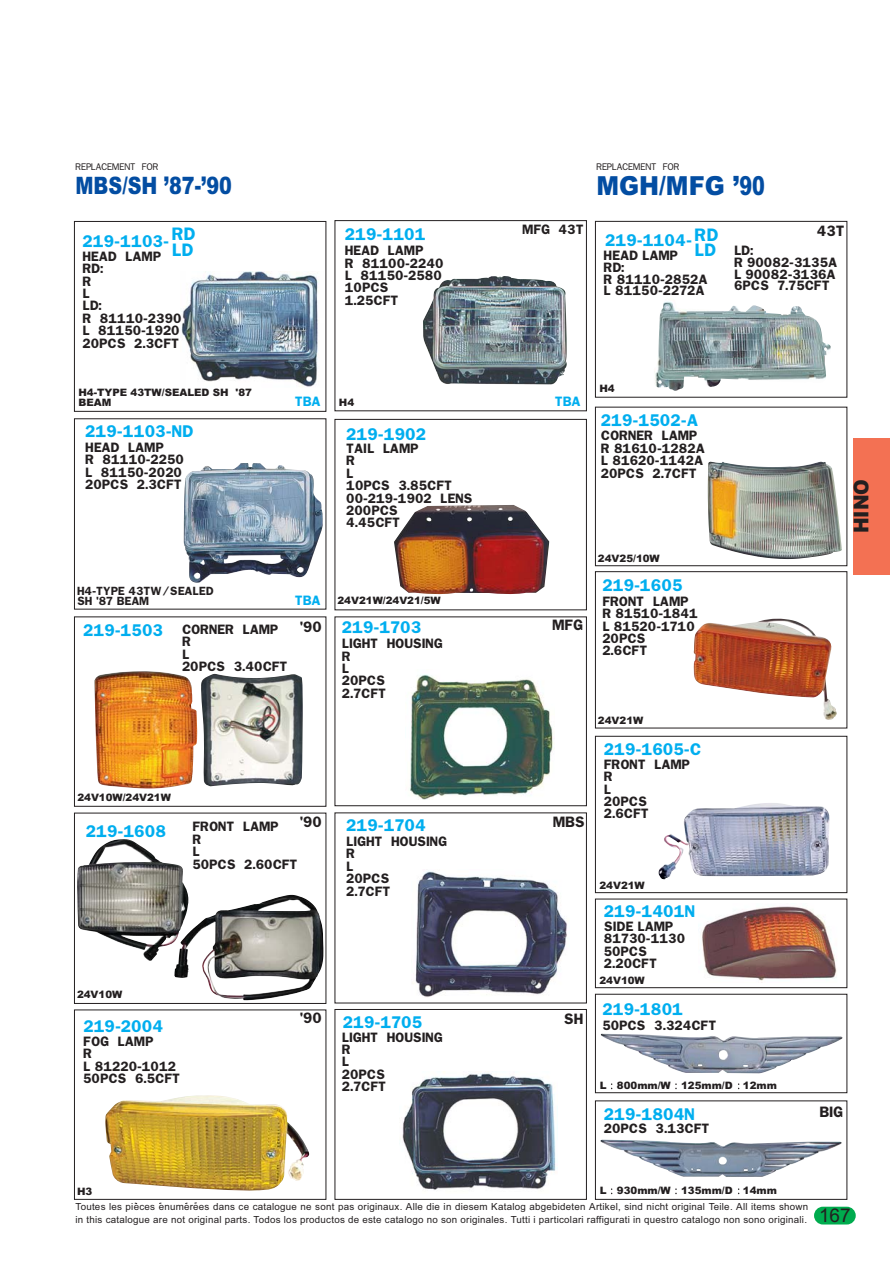
<style>
.page{position:relative;width:893px;height:1263px;background:#fff}
.page>*{position:absolute;margin:0;border:0;box-sizing:border-box;transform-origin:0 0}
.t1{font:900 26.25px "Arial";color:#034da2;scale:.92 1}
.t2{font:900 24px "Arial";color:#034da2;scale:.8 1}
.t3{font:900 20.4px "Arial";color:#231f20;scale:.92 1}
.t4{font:18.9px "Arial";color:#231f20}
.t5{font:15.45px/15.5px "Franklin Demi";color:#00aeef}
.t6{font:14.55px "Franklin Demi";color:#00aeef}
.t7{font:12.9px "Franklin Demi";color:#231f20}
.t8{font:11.7px/12.5px "Franklin Demi";color:#231f20}
.t9{font:11.7px "Franklin Demi";color:#00aeef}
.t10{font:900 10.2px/10.2px "Arial";color:#231f20}
.t11{font:10.2px/10.2px "Franklin Demi";color:#231f20}
.t12{font:9.75px/13.2px "Arial";letter-spacing:.025em;color:#231f20}
.t13{font:8.25px "Franklin";color:#231f20}
</style>
<div class="page">
<div style="left:814px;top:1207px;width:42px;height:18px;background:#00ab4e;border-radius:9px"></div>
<div style="left:852px;top:438px;width:37px;height:137px;background:#f37153"></div>
<img style="left:410px;top:674px;width:144px;height:125px">
<div style="left:335px;top:617px;width:252px;height:189px;border:1px solid #231f20"></div>
<img style="left:402px;top:1071px;width:154px;height:119px">
<div style="left:335px;top:1009px;width:252px;height:191px;border:1px solid #231f20"></div>
<img style="left:413px;top:870px;width:154px;height:127px">
<img style="left:423px;top:276px;width:144px;height:109px">
<div style="left:335px;top:220px;width:252px;height:191px;border:1px solid #231f20"></div>
<img style="left:394px;top:505px;width:155px;height:90px">
<div style="left:335px;top:419px;width:252px;height:191px;border:1px solid #231f20"></div>
<img style="left:708px;top:461px;width:134px;height:98px">
<div style="left:595px;top:407px;width:252px;height:159px;border:1px solid #231f20"></div>
<img style="left:655px;top:301px;width:176px;height:90px">
<div style="left:595px;top:221px;width:252px;height:177px;border:1px solid #231f20"></div>
<img style="left:658px;top:803px;width:171px;height:76px">
<div style="left:595px;top:736px;width:252px;height:157px;border:1px solid #231f20"></div>
<img style="left:693px;top:618px;width:144px;height:102px">
<div style="left:595px;top:571px;width:252px;height:157px;border:1px solid #231f20"></div>
<img style="left:600px;top:1140px;width:242px;height:37px">
<div style="left:595px;top:1101px;width:252px;height:99px;border:1px solid #231f20"></div>
<img style="left:607px;top:1188px;width:16px;height:12px">
<img style="left:671px;top:1188px;width:16px;height:12px">
<img style="left:734px;top:1188px;width:16px;height:12px">
<img style="left:601px;top:1034px;width:241px;height:39px">
<div style="left:595px;top:994px;width:252px;height:99px;border:1px solid #231f20"></div>
<img style="left:607px;top:1083px;width:16px;height:11px">
<img style="left:671px;top:1083px;width:16px;height:11px">
<img style="left:734px;top:1083px;width:16px;height:11px">
<img style="left:702px;top:906px;width:135px;height:77px">
<div style="left:595px;top:899px;width:252px;height:89px;border:1px solid #231f20"></div>
<img style="left:77px;top:839px;width:111px;height:122px">
<div style="left:74px;top:813px;width:252px;height:191px;border:1px solid #231f20"></div>
<img style="left:174px;top:895px;width:150px;height:106px">
<img style="left:184px;top:463px;width:139px;height:120px">
<img style="left:181px;top:272px;width:137px;height:115px">
<div style="left:74px;top:221px;width:252px;height:191px;border:1px solid #231f20"></div>
<img style="left:105px;top:1095px;width:205px;height:96px">
<div style="left:74px;top:1010px;width:252px;height:190px;border:1px solid #231f20"></div>
<img style="left:94px;top:671px;width:104px;height:118px">
<div style="left:74px;top:617px;width:252px;height:190px;border:1px solid #231f20"></div>
<img style="left:201px;top:674px;width:102px;height:112px">
<p class="t13" style="left:76px;top:164px;width:84px">REPLACEMENT FOR</p>
<p class="t13" style="left:596px;top:163px;width:84px">REPLACEMENT FOR</p>
<h2 class="t2" style="left:76px;top:172px;width:197px">MBS/SH ’87-’90</h2>
<h3 class="t5" style="left:172px;top:228px;width:25px">RD<br>LD</h3>
<p class="t6" style="left:82px;top:235px;width:88px">219-1103-</p>
<p class="t8" style="left:82px;top:251px;width:100px">HEAD LAMP<br>RD:<br>R<br>L<br>LD:<br>R 81110-2390<br>L 81150-1920<br>20PCS 2.3CFT</p>
<p class="t6" style="left:345px;top:228px;width:83px">219-1101</p>
<p class="t8" style="left:345px;top:246px;width:100px">HEAD LAMP<br>R 81100-2240<br>L 81150-2580<br>10PCS<br>1.25CFT</p>
<p class="t8" style="left:522px;top:225px;width:63px">MFG 43T</p>
<h1 class="t1" style="left:596px;top:170px;width:185px">MGH/MFG ’90</h1>
<p class="t6" style="left:605px;top:235px;width:114px">219-1104- <sup>RD</sup></p>
<p class="t8" style="left:604px;top:251px;width:114px;line-height:11.7px">HEAD LAMP <sup>LD<br></sup>RD:<br>R 81110-2852A<br>L 81150-2272A</p>
<p class="t7" style="left:817px;top:226px;width:29px">43T</p>
<p class="t8" style="left:734px;top:246px;width:105px;line-height:11.7px">LD:<br>R 90082-3135A<br>L 90082-3136A<br>6PCS 7.75CFT</p>
<p class="t10" style="left:78px;top:387px;width:175px">H4-TYPE 43TW/SEALED SH '87<br>BEAM</p>
<p class="t6" style="left:85px;top:426px;width:109px">219-1103-ND</p>
<p class="t8" style="left:85px;top:442px;width:100px">HEAD LAMP<br>R 81110-2250<br>L 81150-2020<br>20PCS 2.3CFT</p>
<p class="t9" style="left:295px;top:397px;width:27px">TBA</p>
<p class="t10" style="left:339px;top:397px;width:17px">H4</p>
<p class="t6" style="left:346px;top:428px;width:81px">219-1902</p>
<p class="t8" style="left:346px;top:444px;width:128px">TAIL LAMP<br>R<br>L<br>10PCS 3.85CFT<br>00-219-1902 LENS<br>200PCS<br>4.45CFT</p>
<p class="t9" style="left:555px;top:397px;width:27px">TBA</p>
<p class="t10" style="left:599px;top:384px;width:17px">H4</p>
<p class="t6" style="left:601px;top:414px;width:99px">219-1502-A</p>
<p class="t8" style="left:601px;top:431px;width:105px">CORNER LAMP<br>R 81610-1282A<br>L 81620-1142A<br>20PCS 2.7CFT</p>
<h3 class="t3" style="left:849px;top:533px;width:61px;rotate:-90deg">HINO</h3>
<p class="t10" style="left:598px;top:554px;width:63px">24V25/10W</p>
<p class="t11" style="left:77px;top:587px;width:138px">H4-TYPE 43TW/SEALED<br>SH '87 BEAM</p>
<p class="t6" style="left:83px;top:624px;width:82px">219-1503</p>
<p class="t8" style="left:182px;top:624px;width:107px">CORNER LAMP<br>R<br>L<br>20PCS 3.40CFT</p>
<p class="t9" style="left:295px;top:595px;width:27px">TBA</p>
<p class="t7" style="left:300px;top:622px;width:23px">'90</p>
<p class="t10" style="left:337px;top:596px;width:105px">24V21W/24V21/5W</p>
<p class="t6" style="left:342px;top:622px;width:81px">219-1703</p>
<p class="t7" style="left:552px;top:620px;width:32px">MFG</p>
<p class="t8" style="left:342px;top:639px;width:102px">LIGHT HOUSING<br>R<br>L<br>20PCS<br>2.7CFT</p>
<p class="t6" style="left:602px;top:579px;width:82px">219-1605</p>
<p class="t8" style="left:602px;top:596px;width:97px">FRONT LAMP<br>R 81510-1841<br>L 81520-1710<br>20PCS<br>2.6CFT</p>
<p class="t10" style="left:598px;top:716px;width:47px">24V21W</p>
<p class="t6" style="left:604px;top:744px;width:99px">219-1605-C</p>
<p class="t10" style="left:77px;top:792px;width:95px">24V10W/24V21W</p>
<p class="t7" style="left:300px;top:816px;width:23px">'90</p>
<p class="t6" style="left:86px;top:825px;width:82px">219-1608</p>
<p class="t8" style="left:192px;top:822px;width:107px">FRONT LAMP<br>R<br>L<br>50PCS 2.60CFT</p>
<p class="t6" style="left:346px;top:820px;width:81px">219-1704</p>
<p class="t7" style="left:553px;top:817px;width:33px">MBS</p>
<p class="t8" style="left:346px;top:837px;width:102px">LIGHT HOUSING<br>R<br>L<br>20PCS<br>2.7CFT</p>
<p class="t8" style="left:604px;top:759px;width:88px">FRONT LAMP<br>R<br>L<br>20PCS<br>2.6CFT</p>
<p class="t10" style="left:599px;top:880px;width:47px">24V21W</p>
<p class="t6" style="left:604px;top:905px;width:93px">219-1401N</p>
<p class="t8" style="left:604px;top:921px;width:83px">SIDE LAMP<br>81730-1130<br>50PCS<br>2.20CFT</p>
<p class="t10" style="left:599px;top:976px;width:47px">24V10W</p>
<p class="t10" style="left:77px;top:990px;width:47px">24V10W</p>
<p class="t6" style="left:83px;top:1020px;width:81px">219-2004</p>
<p class="t8" style="left:83px;top:1037px;width:98px">FOG LAMP<br>R<br>L 81220-1012<br>50PCS 6.5CFT</p>
<p class="t7" style="left:300px;top:1013px;width:23px">'90</p>
<p class="t6" style="left:343px;top:1016px;width:81px">219-1705</p>
<p class="t8" style="left:342px;top:1032px;width:102px">LIGHT HOUSING<br>R<br>L<br>20PCS<br>2.7CFT</p>
<p class="t7" style="left:564px;top:1013px;width:21px">SH</p>
<p class="t6" style="left:602px;top:1004px;width:82px">219-1801</p>
<p class="t8" style="left:602px;top:1020px;width:115px">50PCS 3.324CFT</p>
<p class="t10" style="left:600px;top:1080px;width:178px">L 800mm/W 125mm/D 12mm</p>
<p class="t6" style="left:604px;top:1108px;width:92px">219-1804N</p>
<p class="t8" style="left:604px;top:1124px;width:107px">20PCS 3.13CFT</p>
<p class="t7" style="left:819px;top:1107px;width:25px">BIG</p>
<p class="t10" style="left:77px;top:1186px;width:17px">H3</p>
<p class="t10" style="left:600px;top:1185px;width:178px">L 930mm/W 135mm/D 14mm</p>
<p class="t12" style="left:76px;top:1200px;width:734px">Toutes les pieces enumerees dans ce catalogue ne sont pas originaux. Alle die in diesem Katalog abgebideten Artikel, sind nicht original Teile. All items shown in this catalogue are not original parts. Todos los productos de este catalogo no son originales. Tutti i particolari raffigurati in questro catalogo non sono originali.</p>
<h3 class="t4" style="left:819px;top:1209px;width:33px">167</h3>
</div>
